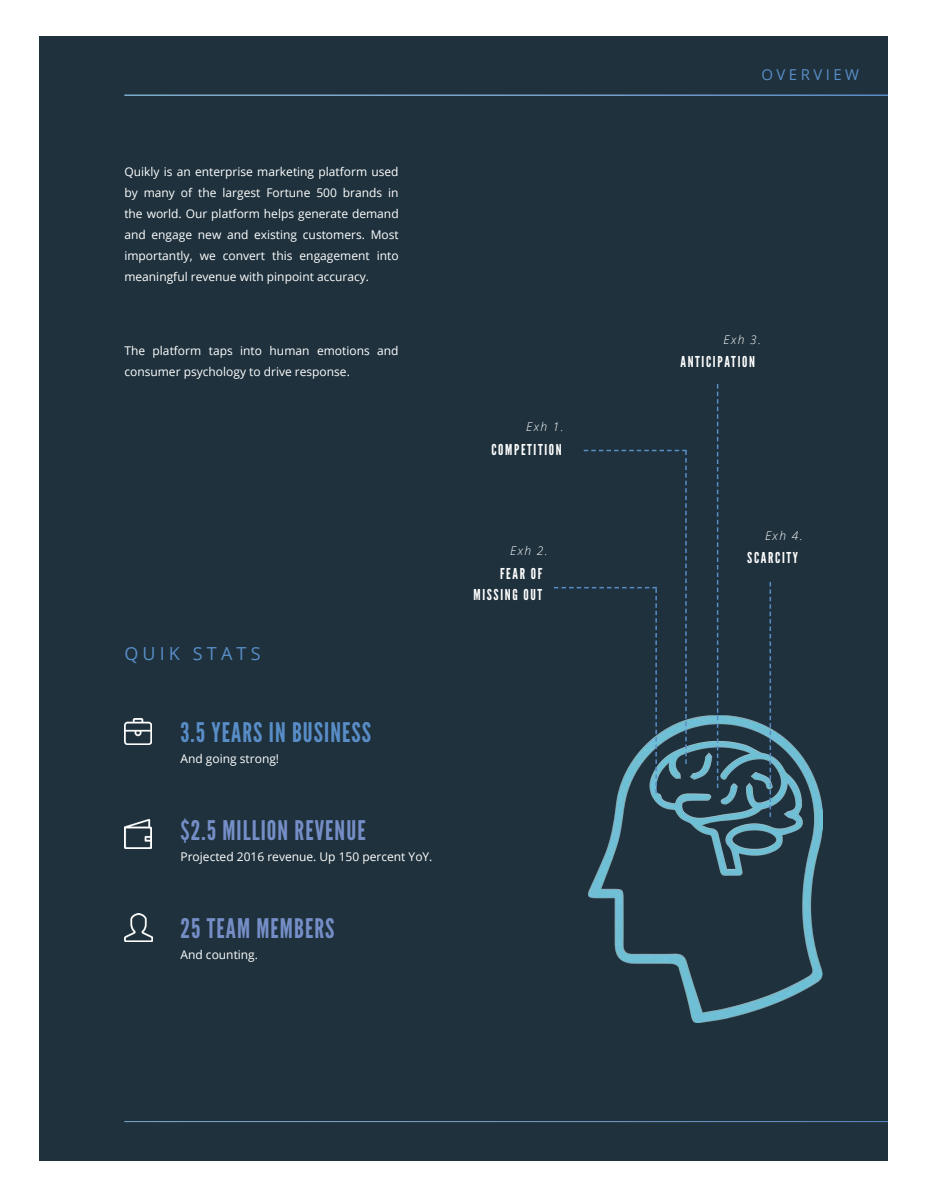
<style>
.page{position:relative;width:927px;height:1197px;background:#fff}
.page>*{position:absolute;margin:0;border:0;box-sizing:border-box;transform-origin:0 0}
.t1{font:27px "League Gothic";letter-spacing:.04em;color:#758ec7}
.t2{font:27px "League Gothic";letter-spacing:.04em;color:#598dc7}
.t3{font:18px "Open Sans";letter-spacing:.23em;color:#598dc7}
.t4{font:15px "League Gothic";letter-spacing:.11em;color:#fff}
.t5{font:15px "Open Sans";letter-spacing:.23em;color:#598dc7}
.t6{font:12px/21px "Open Sans";color:#fff;text-align:justify}
.t7{font:italic 300 12px "Open Sans";letter-spacing:.11em;color:#fff}
</style>
<div class="page">
<div style="left:39px;top:36px;width:849px;height:1125px;background:#1e313c"></div>
<img style="left:588px;top:715px;width:235px;height:308px">
<hr style="left:124px;top:1121px;width:764px;height:1px;background:#fff">
<hr style="left:124px;top:94px;width:764px;height:2px;background:#fff">
<svg style="left:770px;top:582px;width:1px;height:235px"></svg>
<svg style="left:717px;top:384px;width:1px;height:404px"></svg>
<svg style="left:554px;top:450px;width:133px;height:344px"></svg>
<img style="left:124px;top:719px;width:27px;height:25px">
<img style="left:124px;top:819px;width:27px;height:29px">
<img style="left:124px;top:914px;width:28px;height:28px">
<p class="t6" style="left:124px;top:161px;width:276px">Quikly is an enterprise marketing platform used by many of the largest Fortune 500 brands in the world. Our platform helps generate demand and engage new and existing customers. Most importantly, we convert this engagement into meaningful revenue with pinpoint accuracy.</p>
<p class="t5" style="left:761px;top:65px;width:99px">OVERVIEW</p>
<p class="t7" style="left:724px;top:331px;width:39px">Exh 3.</p>
<p class="t6" style="left:124px;top:340px;width:276px">The platform taps into human emotions and consumer psychology to drive response.</p>
<p class="t4" style="left:680px;top:353px;width:76px">ANTICIPATION</p>
<p class="t7" style="left:526px;top:419px;width:39px">Exh 1.</p>
<p class="t3" style="left:124px;top:641px;width:138px">QUIK STATS</p>
<p class="t2" style="left:181px;top:716px;width:192px">3.5 YEARS IN BUSINESS</p>
<p class="t6" style="left:181px;top:747px;width:100px">And going strong!</p>
<p class="t1" style="left:181px;top:814px;width:187px">$2.5 MILLION REVENUE</p>
<p class="t6" style="left:181px;top:846px;width:253px">Projected 2016 revenue. Up 150 percent YoY.</p>
<p class="t1" style="left:181px;top:913px;width:155px">25 TEAM MEMBERS</p>
<p class="t6" style="left:181px;top:944px;width:79px">And counting.</p>
<p class="t4" style="left:491px;top:441px;width:72px">COMPETITION</p>
<p class="t7" style="left:510px;top:543px;width:39px">Exh 2.</p>
<p class="t4" style="left:500px;top:565px;width:44px">FEAR OF</p>
<p class="t4" style="left:473px;top:586px;width:70px">MISSING OUT</p>
<p class="t7" style="left:765px;top:528px;width:39px">Exh 4.</p>
<p class="t4" style="left:747px;top:548px;width:52px">SCARCITY</p>
</div>
